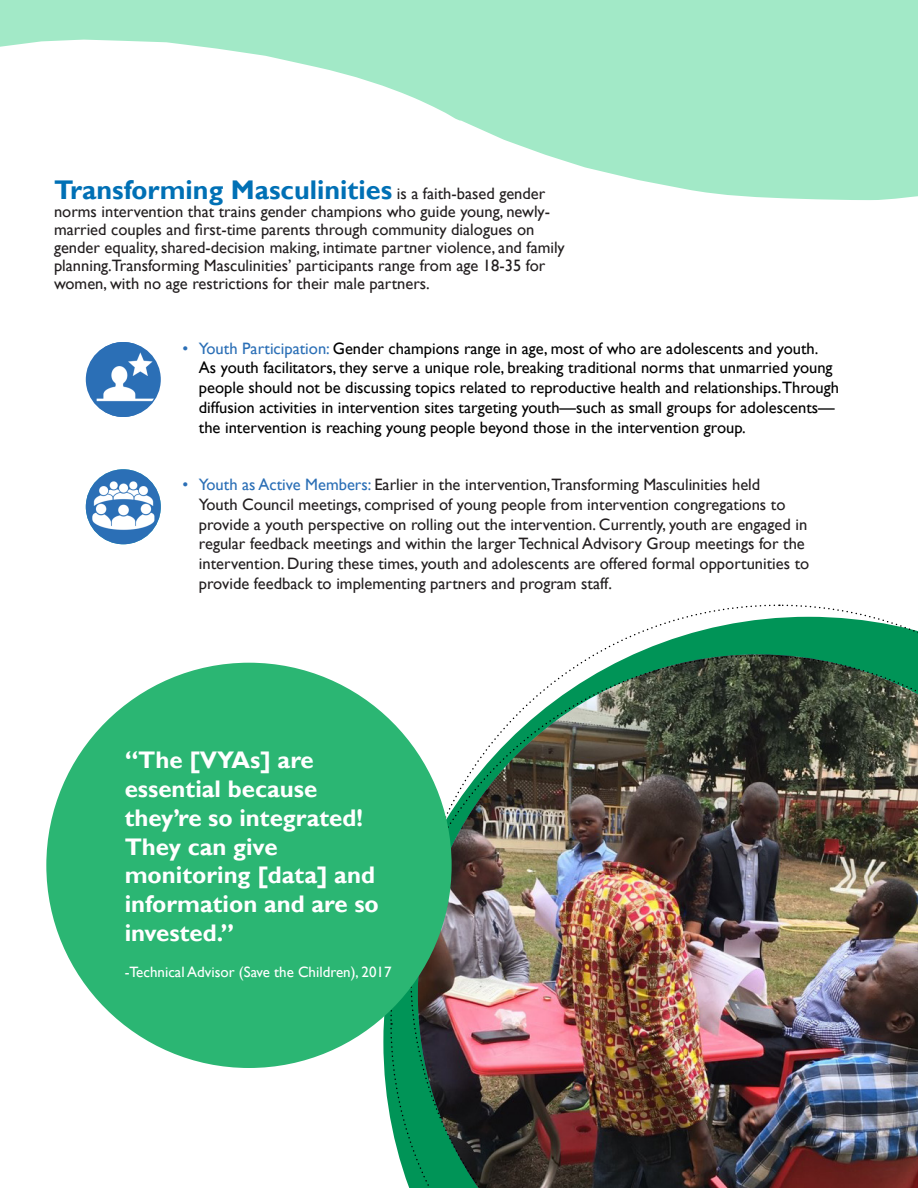
<style>
.page{position:relative;width:918px;height:1188px;background:#fff}
.page>*{position:absolute;margin:0;border:0;box-sizing:border-box;transform-origin:0 0}
.Body{font:700 27px "Gill Sans";color:#0070b5}
.t1{font:700 24px/28.8px "Gill Sans";color:#fff}
.Body-2{font:16.5px/19.8px "Gill Sans";color:#231f20}
.t2{font:16.5px/19.8px "Gill Sans";color:#000}
.quote_author{font:15px "Gill Sans";color:#fff}
.s1{font-weight:400;font-size:16.5px;color:#231f20}
.s2{color:#2b6fb6}
</style>
<div class="page">
<svg style="left:0;top:0;width:918px;height:200px;fill:#a2e9c7"></svg>
<svg style="left:780px;top:604px;width:138px;height:50px"></svg>
<svg style="left:596px;top:604px;width:180px;height:369px"></svg>
<img style="left:409px;top:976px;width:350px;height:212px">
<img style="left:760px;top:654px;width:158px;height:319px">
<img style="left:390px;top:654px;width:366px;height:369px">
<img style="left:390px;top:1027px;width:368px;height:161px">
<img style="left:759px;top:973px;width:159px;height:215px">
<div style="left:46px;top:663px;width:406px;height:405px;background:#2bb673;border-radius:50%"></div>
<svg style="left:86px;top:342px;width:75px;height:75px"></svg>
<div style="left:86px;top:469px;width:75px;height:75px;background:#2b6fb6;border-radius:50%"></div>
<img style="left:92px;top:474px;width:62px;height:62px">
<div style="left:87px;top:342px;width:72px;height:75px;background:#2b6fb6;border-radius:50%"></div>
<img style="left:97px;top:347px;width:58px;height:58px">
<p class="Body" style="left:54px;top:173px;width:493px">Transforming Masculinities <span class="s1">is a faith-based gender</span></p>
<p class="Body-2" style="left:54px;top:202px;width:512px;line-height:18px">norms intervention that trains gender champions who guide young, newly&shy;married couples and first-time parents through community dialogues on gender equality, shared-decision making, intimate partner violence, and family planning.Transforming Masculinities’ participants range from age 18-35 for women, with no age restrictions for their male partners.</p>
<p class="t2" style="left:199px;top:338px;width:642px;text-indent:-17px"><span class="s2">• Youth Participation:</span> Gender champions range in age, most of who are adolescents and youth.<br>As youth facilitators, they serve a unique role, breaking traditional norms that unmarried young people should not be discussing topics related to reproductive health and relationships.Through diffusion activities in intervention sites targeting youth—such as small groups for adolescents— the intervention is reaching young people beyond those in the intervention group.</p>
<p class="Body-2" style="left:199px;top:475px;width:612px;text-indent:-17px"><span class="s2">• Youth as Active Members:</span> Earlier in the intervention,Transforming Masculinities held<br>Youth Council meetings, comprised of young people from intervention congregations to provide a youth perspective on rolling out the intervention. Currently, youth are engaged in regular feedback meetings and within the larger Technical Advisory Group meetings for the intervention. During these times, youth and adolescents are offered formal opportunities to provide feedback to implementing partners and program staff.</p>
<p class="t1" style="left:125px;top:746px;width:256px">“The [VYAs] are essential because they’re so integrated!<br>They can give monitoring [data] and information and are so invested.”</p>
<p class="quote_author" style="left:125px;top:963px;width:268px">-Technical Advisor (Save the Children), 2017</p>
</div>
